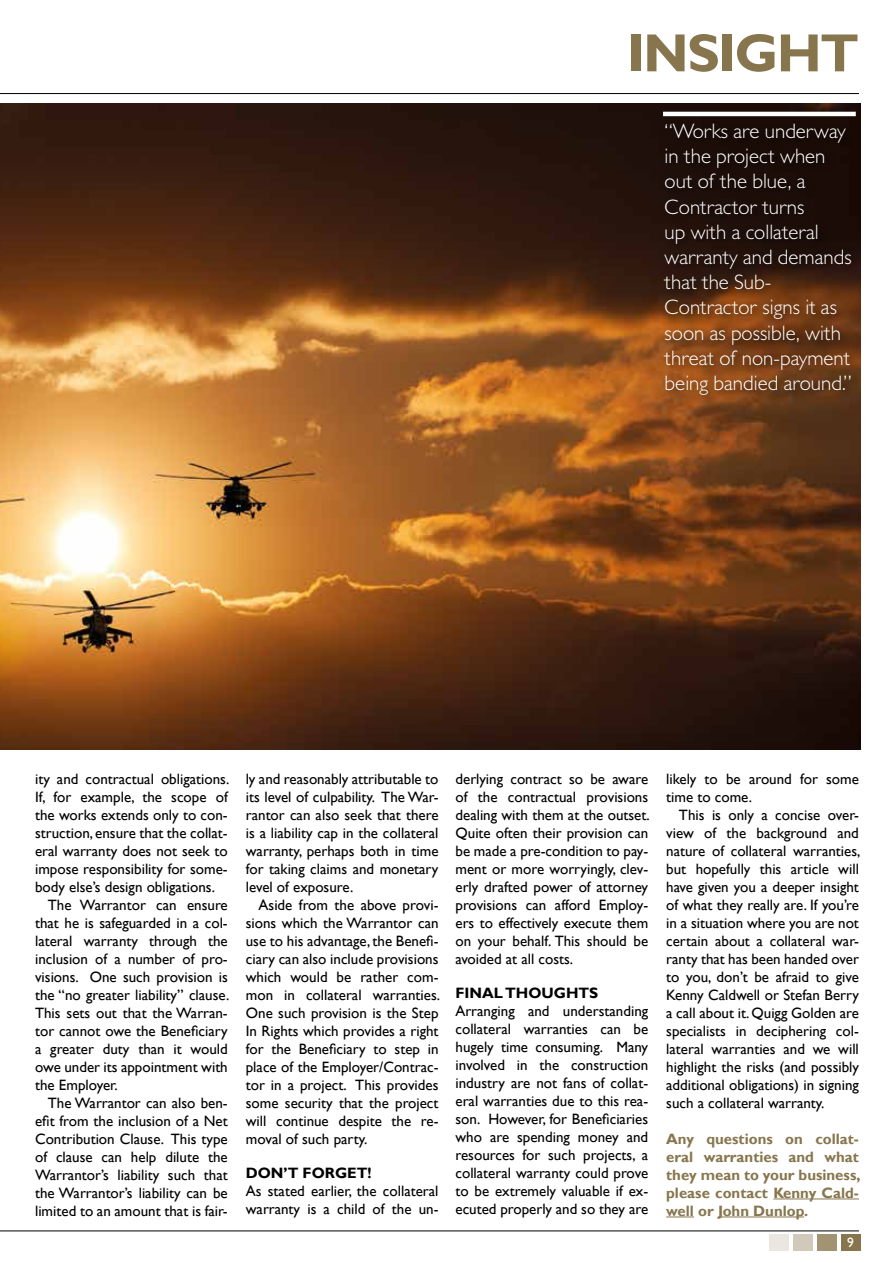
<style>
.page{position:relative;width:893px;height:1263px;background:#fff}
.page>*{position:absolute;margin:0;border:0;box-sizing:border-box;transform-origin:0 0}
.t1{font:700 54px "Gill Sans";letter-spacing:-.03em;color:#87764d}
.t2{font:300 21px/25.2px "Gill Sans MT Std";color:#fff}
.t3{font:15px/18px "Gill Sans";color:#000;text-align:justify}
.t4{font:700 15px/18px "Gill Sans";color:#87764d;text-align:justify}
.t5{font:700 15px "Gill Sans";color:#000}
.t6{font:13.5px "Gill Sans";color:#fff}
</style>
<div class="page">
<hr style="left:0;top:93px;width:859px;height:1px;background:#000">
<hr style="left:0;top:1231px;width:859px;height:1px;background:#000">
<div style="left:794px;top:1234px;width:19px;height:16px;background:#d1c9b9"></div>
<div style="left:770px;top:1234px;width:19px;height:16px;background:#ebe7e0"></div>
<div style="left:817px;top:1234px;width:20px;height:16px;background:#a29372"></div>
<div style="left:841px;top:1234px;width:19px;height:16px;background:#87764d"></div>
<img style="left:0;top:103px;width:860px;height:646px">
<hr style="left:773px;top:1198px;width:86px;height:1px;background:#87764d">
<svg style="left:666px;top:1216px;width:28px;height:1px"></svg>
<hr style="left:718px;top:1216px;width:86px;height:1px;background:#87764d">
<div style="left:660px;top:119px;width:201px;height:286px;background:#000;opacity:.75"></div>
<hr style="left:663px;top:112px;width:193px;height:4px;background:#fff">
<h1 class="t1" style="left:627px;top:21px;width:234px">INSIGHT</h1>
<h2 class="t2" style="left:665px;top:118px;width:189px">“Works are underway in the project when out of the blue, a<br>Contractor turns<br>up with a collateral warranty and demands that the Sub-<br>Contractor signs it as soon as possible, with threat of non-payment being bandied around.”</h2>
<p class="t3" style="left:35px;top:770px;width:196px">ity and contractual obligations.</p>
<p class="t3" style="left:35px;top:788px;width:194px">If, for example, the scope of</p>
<p class="t3" style="left:35px;top:806px;width:194px">the works extends only to con-</p>
<p class="t3" style="left:35px;top:824px;width:194px">struction, ensure that the collat-</p>
<p class="t3" style="left:35px;top:842px;width:194px">eral warranty does not seek to</p>
<p class="t3" style="left:35px;top:860px;width:194px">impose responsibility for some-</p>
<p class="t3" style="left:35px;top:878px;width:181px">body else’s design obligations.</p>
<p class="t3" style="left:48px;top:896px;width:181px">The Warrantor can ensure</p>
<p class="t3" style="left:35px;top:914px;width:194px">that he is safeguarded in a col-</p>
<p class="t3" style="left:35px;top:932px;width:194px">lateral warranty through the</p>
<p class="t3" style="left:35px;top:950px;width:194px">inclusion of a number of pro-</p>
<p class="t3" style="left:35px;top:968px;width:194px">visions. One such provision is</p>
<p class="t3" style="left:35px;top:986px;width:196px">the “no greater liability” clause.</p>
<p class="t3" style="left:35px;top:1004px;width:194px">This sets out that the Warran-</p>
<p class="t3" style="left:35px;top:1022px;width:194px">tor cannot owe the Beneficiary</p>
<p class="t3" style="left:35px;top:1040px;width:194px">a greater duty than it would</p>
<p class="t3" style="left:35px;top:1058px;width:194px">owe under its appointment with</p>
<p class="t3" style="left:35px;top:1076px;width:84px">the Employer.</p>
<p class="t3" style="left:48px;top:1094px;width:181px">The Warrantor can also ben-</p>
<p class="t3" style="left:35px;top:1112px;width:194px">efit from the inclusion of a Net</p>
<p class="t3" style="left:35px;top:1130px;width:194px">Contribution Clause. This type</p>
<p class="t3" style="left:35px;top:1148px;width:194px">of clause can help dilute the</p>
<p class="t3" style="left:35px;top:1166px;width:194px">Warrantor’s liability such that</p>
<p class="t3" style="left:35px;top:1184px;width:194px">the Warrantor’s liability can be</p>
<p class="t3" style="left:35px;top:1202px;width:194px">limited to an amount that is fair-</p>
<p class="t3" style="left:246px;top:770px;width:194px">ly and reasonably attributable to its level of culpability. The War&shy;rantor can also seek that there is a liability cap in the collateral warranty, perhaps both in time for taking claims and monetary level of exposure.</p>
<p class="t3" style="left:246px;top:896px;width:196px;text-indent:13px">Aside from the above provi&shy;sions which the Warrantor can use to his advantage, the Benefi&shy;ciary can also include provisions which would be rather com&shy;mon in collateral warranties.<br>One such provision is the Step In Rights which provides a right for the Beneficiary to step in place of the Employer/Contrac&shy;tor in a project. This provides some security that the project will continue despite the re&shy;moval of such party.</p>
<p class="t5" style="left:246px;top:1164px;width:127px">DON’T FORGET!</p>
<p class="t3" style="left:246px;top:1182px;width:194px">As stated earlier, the collateral warranty is a child of the un-</p>
<p class="t3" style="left:455px;top:770px;width:196px">derlying contract so be aware of the contractual provisions dealing with them at the outset.<br>Quite often their provision can be made a pre-condition to pay&shy;ment or more worryingly, clev&shy;erly drafted power of attorney provisions can afford Employ&shy;ers to effectively execute them on your behalf. This should be avoided at all costs.</p>
<p class="t5" style="left:455px;top:984px;width:144px">FINAL THOUGHTS</p>
<p class="t3" style="left:455px;top:1002px;width:194px">Arranging and understanding collateral warranties can be hugely time consuming. Many involved in the construction industry are not fans of collat&shy;eral warranties due to this rea&shy;son. However, for Beneficiaries who are spending money and resources for such projects, a collateral warranty could prove to be extremely valuable if ex&shy;ecuted properly and so they are</p>
<p class="t3" style="left:666px;top:770px;width:194px">likely to be around for some time to come.</p>
<p class="t3" style="left:666px;top:806px;width:196px;text-indent:13px">This is only a concise over&shy;view of the background and nature of collateral warranties, but hopefully this article will have given you a deeper insight of what they really are. If you’re in a situation where you are not certain about a collateral war&shy;ranty that has been handed over to you, don’t be afraid to give Kenny Caldwell or Stefan Berry a call about it. Quigg Golden are specialists in deciphering col&shy;lateral warranties and we will highlight the risks (and possibly additional obligations) in signing such a collateral warranty.</p>
<p class="t4" style="left:666px;top:1130px;width:196px">Any questions on collat&shy;eral warranties and what they mean to your business, please contact Kenny Cald&shy;well or John Dunlop.</p>
<p class="t6" style="left:847px;top:1234px;width:8px">9</p>
</div>
